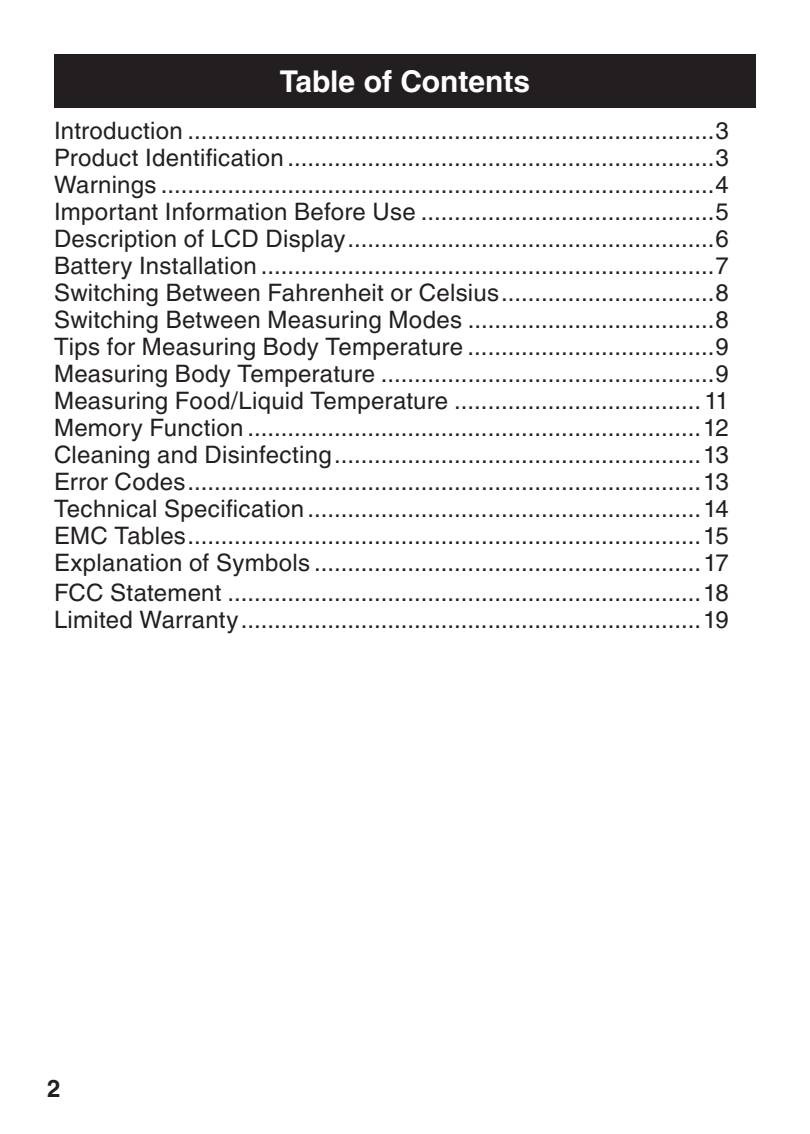
<style>
.page{position:relative;width:810px;height:1134px;background:#fff}
.page>*{position:absolute;margin:0;border:0;box-sizing:border-box;transform-origin:0 0}
.Heading_in_Document{font:700 30px "Helvetica LT Pro";color:#fff}
.Toc_1{font:24px "Helvetica LT Pro";letter-spacing:.01em;color:#231f20}
.t1{font:700 24px "Helvetica LT Pro";color:#231f20}
</style>
<div class="page">
<div style="left:54px;top:54px;width:702px;height:54px;background:#231f20"></div>
<p class="Heading_in_Document" style="left:280px;top:63px;width:252px">Table of Contents</p>
<p class="Toc_1" style="left:54px;top:116px;width:676px">Introduction ...............................................................................3</p>
<p class="Toc_1" style="left:54px;top:143px;width:676px">Product Identification ................................................................3</p>
<p class="Toc_1" style="left:54px;top:170px;width:676px">Warnings ...................................................................................4</p>
<p class="Toc_1" style="left:54px;top:197px;width:676px">Important Information Before Use ............................................5</p>
<p class="Toc_1" style="left:54px;top:224px;width:676px">Description of LCD Display.......................................................6</p>
<p class="Toc_1" style="left:54px;top:251px;width:676px">Battery Installation ....................................................................7</p>
<p class="Toc_1" style="left:54px;top:278px;width:676px">Switching Between Fahrenheit or Celsius................................8</p>
<p class="Toc_1" style="left:54px;top:305px;width:676px">Switching Between Measuring Modes .....................................8</p>
<p class="Toc_1" style="left:54px;top:332px;width:676px">Tips for Measuring Body Temperature .....................................9</p>
<p class="Toc_1" style="left:54px;top:359px;width:676px">Measuring Body Temperature ..................................................9</p>
<p class="Toc_1" style="left:54px;top:386px;width:677px">Measuring Food/Liquid Temperature .....................................11</p>
<p class="Toc_1" style="left:54px;top:413px;width:677px">Memory Function ....................................................................12</p>
<p class="Toc_1" style="left:54px;top:440px;width:676px">Cleaning and Disinfecting.......................................................13</p>
<p class="Toc_1" style="left:54px;top:467px;width:676px">Error Codes.............................................................................13</p>
<p class="Toc_1" style="left:54px;top:494px;width:676px">Technical Specification...........................................................14</p>
<p class="Toc_1" style="left:54px;top:521px;width:676px">EMC Tables.............................................................................15</p>
<p class="Toc_1" style="left:54px;top:548px;width:677px">Explanation of Symbols ..........................................................17</p>
<p class="Toc_1" style="left:54px;top:578px;width:676px">FCC Statement .......................................................................18</p>
<p class="Toc_1" style="left:54px;top:605px;width:676px">Limited Warranty.....................................................................19</p>
<p class="t1" style="left:47px;top:1074px;width:15px">2</p>
</div>
